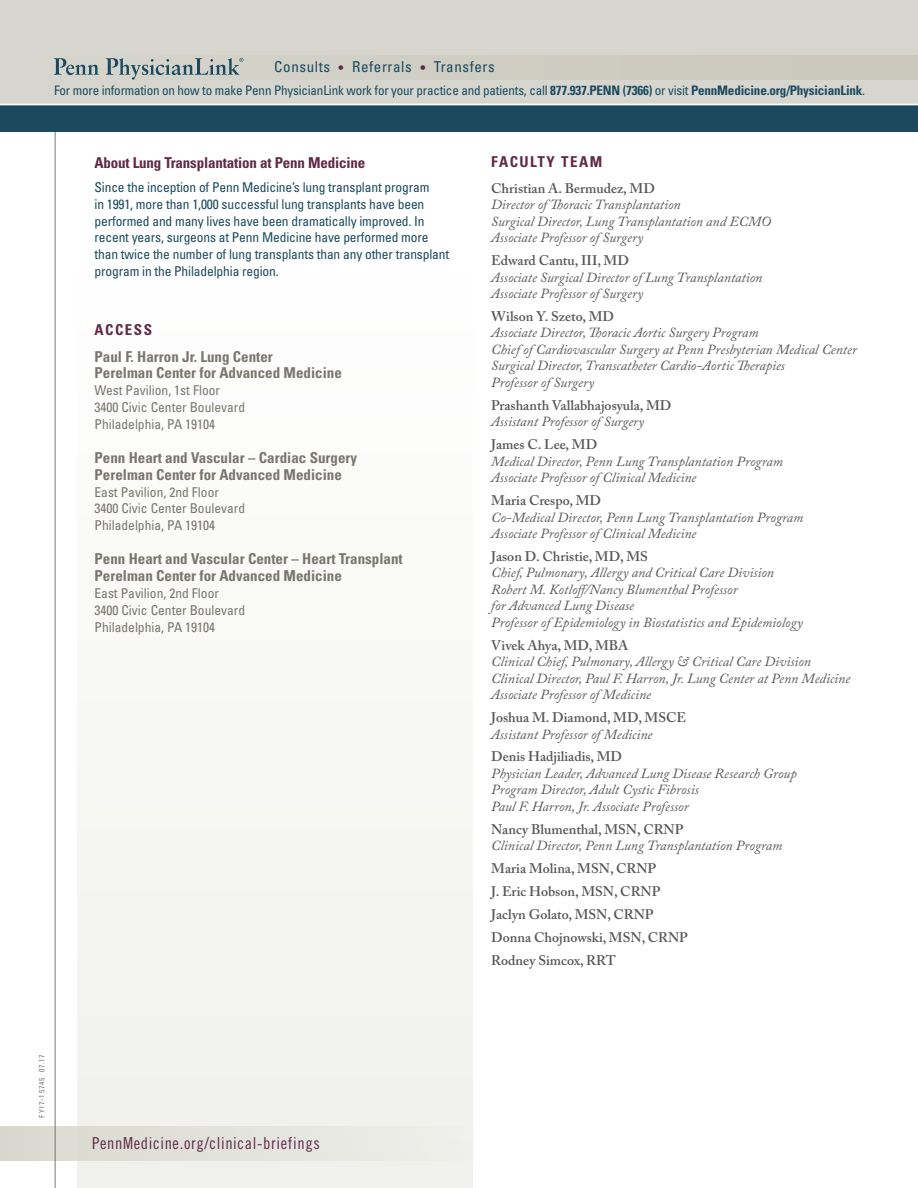
<style>
.page{position:relative;width:918px;height:1188px;background:#fff}
.page>*{position:absolute;margin:0;border:0;box-sizing:border-box;transform-origin:0 0}
.t1{font:16.5px "Trade Gothic Cond Eighteen";letter-spacing:.04em;color:#5f2a47}
.Location{font:700 condensed 15px "Univers";color:#79766e}
.Division_Subhead__1s{font:700 condensed 15px "Univers";letter-spacing:-.01em;color:#5f2a47}
.t2{font:condensed 15px "Univers";letter-spacing:.04em;color:#1b4a5f}
.FACULTY_TEAM{font:700 condensed 15px "Univers";letter-spacing:.1em;color:#5f2a47}
.ACCESS{font:700 condensed 15px "Univers";letter-spacing:.1em;color:#5f2a47}
.Physician_Title{font:italic 13.8px/16.5px "Adobe Caslon Pro";color:#57585a}
.Physician_Name{font:600 13.8px "Adobe Caslon Pro";color:#57585a}
.Faculty_Team-BodyCop{font:condensed 13.5px/16.8px "Univers";letter-spacing:-.01em;color:#1b4a5f}
.Address{font:condensed 13.5px "Univers";color:#79766e}
.t3{font:condensed 13.2px "Univers";letter-spacing:-.015em;color:#1b4a5f}
.Job{font:condensed 7.5px "Univers";letter-spacing:.1em;color:#79766e}
.s1{color:#5f2a47}
.s2{font-weight:700}
</style>
<div class="page">
<div style="left:77px;top:271px;width:395px;height:917px;background:#f7f7f5"></div>
<div style="left:0;top:1126px;width:476px;height:35px;background:linear-gradient(to right,#d7d6cf,#f0f0ec)"></div>
<hr style="left:55px;top:130px;width:1px;height:1058px;background:#79766e">
<div style="left:0;top:0;width:918px;height:124px;background:#d7d6ce"></div>
<div style="left:0;top:104px;width:918px;height:28px;background:#1b4a5f"></div>
<hr style="left:0;top:104px;width:918px;height:1px;background:#fff">
<div style="left:54px;top:56px;width:864px;height:24px;background:#cbc9bd"></div>
<svg style="left:54px;top:58px;width:190px;height:22px"></svg>
<p class="t2" style="left:274px;top:58px;width:222px">Consults <span class="s1">•</span> Referrals <span class="s1">•</span> Transfers</p>
<p class="t3" style="left:54px;top:82px;width:813px">For more information on how to make Penn PhysicianLink work for your practice and patients, call <span class="s2">877.937.PENN (7366)</span> or visit <span class="s2">PennMedicine.org/PhysicianLink</span>.</p>
<p class="Division_Subhead__1s" style="left:94px;top:154px;width:272px">About Lung Transplantation at Penn Medicine</p>
<p class="Faculty_Team-BodyCop" style="left:94px;top:178px;width:356px">Since the inception of Penn Medicine’s lung transplant program<br>in 1991, more than 1,000 successful lung transplants have been performed and many lives have been dramatically improved. In recent years, surgeons at Penn Medicine have performed more than twice the number of lung transplants than any other transplant program in the Philadelphia region.</p>
<p class="ACCESS" style="left:94px;top:321px;width:59px">ACCESS</p>
<p class="Location" style="left:94px;top:347px;width:180px">Paul F. Harron Jr. Lung Center</p>
<p class="Location" style="left:94px;top:364px;width:249px">Perelman Center for Advanced Medicine</p>
<p class="Address" style="left:94px;top:382px;width:127px">West Pavilion, 1st Floor</p>
<p class="Address" style="left:94px;top:399px;width:152px">3400 Civic Center Boulevard</p>
<p class="Address" style="left:94px;top:416px;width:122px">Philadelphia, PA 19104</p>
<p class="Location" style="left:94px;top:448px;width:264px">Penn Heart and Vascular – Cardiac Surgery</p>
<p class="Location" style="left:94px;top:465px;width:249px">Perelman Center for Advanced Medicine</p>
<p class="Address" style="left:94px;top:483px;width:126px">East Pavilion, 2nd Floor</p>
<p class="Address" style="left:94px;top:500px;width:152px">3400 Civic Center Boulevard</p>
<p class="Address" style="left:94px;top:517px;width:122px">Philadelphia, PA 19104</p>
<p class="Location" style="left:94px;top:550px;width:310px">Penn Heart and Vascular Center – Heart Transplant</p>
<p class="Location" style="left:94px;top:566px;width:249px">Perelman Center for Advanced Medicine</p>
<p class="Address" style="left:94px;top:584px;width:126px">East Pavilion, 2nd Floor</p>
<p class="Address" style="left:94px;top:601px;width:152px">3400 Civic Center Boulevard</p>
<p class="Address" style="left:94px;top:618px;width:122px">Philadelphia, PA 19104</p>
<p class="FACULTY_TEAM" style="left:491px;top:153px;width:113px">FACULTY TEAM</p>
<p class="Physician_Name" style="left:491px;top:180px;width:165px">Christian A. Bermudez, MD</p>
<p class="Physician_Title" style="left:491px;top:196px;width:191px">Director of Thoracic Transplantation</p>
<p class="Physician_Title" style="left:491px;top:213px;width:281px">Surgical Director, Lung Transplantation and ECMO</p>
<p class="Physician_Title" style="left:491px;top:229px;width:153px">Associate Professor of Surgery</p>
<p class="Physician_Name" style="left:491px;top:252px;width:139px">Edward Cantu, III, MD</p>
<p class="Physician_Title" style="left:491px;top:269px;width:273px">Associate Surgical Director of Lung Transplantation</p>
<p class="Physician_Title" style="left:491px;top:285px;width:153px">Associate Professor of Surgery</p>
<p class="Physician_Name" style="left:491px;top:308px;width:124px">Wilson Y. Szeto, MD</p>
<p class="Physician_Title" style="left:491px;top:324px;width:269px">Associate Director, Thoracic Aortic Surgery Program</p>
<p class="Physician_Title" style="left:491px;top:341px;width:367px">Chief of Cardiovascular Surgery at Penn Presbyterian Medical Center</p>
<p class="Physician_Title" style="left:491px;top:357px;width:295px">Surgical Director, Transcatheter Cardio-Aortic Therapies</p>
<p class="Physician_Title" style="left:491px;top:374px;width:104px">Professor of Surgery</p>
<p class="Physician_Name" style="left:491px;top:397px;width:182px">Prashanth Vallabhajosyula, MD</p>
<p class="Physician_Title" style="left:491px;top:413px;width:155px">Assistant Professor of Surgery</p>
<p class="Physician_Name" style="left:491px;top:436px;width:108px">James C. Lee, MD</p>
<p class="Physician_Title" style="left:491px;top:453px;width:293px">Medical Director, Penn Lung Transplantation Program</p>
<p class="Physician_Title" style="left:491px;top:469px;width:207px">Associate Professor of Clinical Medicine</p>
<p class="Physician_Name" style="left:491px;top:492px;width:111px">Maria Crespo, MD</p>
<p class="Physician_Title" style="left:491px;top:509px;width:314px">Co-Medical Director, Penn Lung Transplantation Program</p>
<p class="Physician_Title" style="left:491px;top:525px;width:207px">Associate Professor of Clinical Medicine</p>
<p class="Physician_Name" style="left:491px;top:548px;width:158px">Jason D. Christie, MD, MS</p>
<p class="Physician_Title" style="left:491px;top:564px;width:285px">Chief, Pulmonary, Allergy and Critical Care Division</p>
<p class="Physician_Title" style="left:491px;top:581px;width:248px">Robert M. Kotloff/Nancy Blumenthal Professor for Advanced Lung Disease</p>
<p class="Physician_Title" style="left:491px;top:614px;width:313px">Professor of Epidemiology in Biostatistics and Epidemiology</p>
<p class="Physician_Name" style="left:491px;top:637px;width:139px">Vivek Ahya, MD, MBA</p>
<p class="Physician_Title" style="left:491px;top:653px;width:321px">Clinical Chief, Pulmonary, Allergy &amp; Critical Care Division</p>
<p class="Physician_Title" style="left:491px;top:670px;width:361px">Clinical Director, Paul F. Harron, Jr. Lung Center at Penn Medicine</p>
<p class="Physician_Title" style="left:491px;top:686px;width:161px">Associate Professor of Medicine</p>
<p class="Physician_Name" style="left:491px;top:709px;width:196px">Joshua M. Diamond, MD, MSCE</p>
<p class="Physician_Title" style="left:491px;top:726px;width:163px">Assistant Professor of Medicine</p>
<p class="Physician_Name" style="left:491px;top:749px;width:133px">Denis Hadjiliadis, MD</p>
<p class="Physician_Title" style="left:491px;top:765px;width:307px">Physician Leader, Advanced Lung Disease Research Group</p>
<p class="Physician_Title" style="left:491px;top:781px;width:209px">Program Director, Adult Cystic Fibrosis</p>
<p class="Physician_Title" style="left:491px;top:798px;width:199px">Paul F. Harron, Jr. Associate Professor</p>
<p class="Physician_Name" style="left:491px;top:821px;width:194px">Nancy Blumenthal, MSN, CRNP</p>
<p class="Physician_Title" style="left:491px;top:837px;width:293px">Clinical Director, Penn Lung Transplantation Program</p>
<p class="Physician_Name" style="left:491px;top:860px;width:166px">Maria Molina, MSN, CRNP</p>
<p class="Physician_Name" style="left:491px;top:883px;width:171px">J. Eric Hobson, MSN, CRNP</p>
<p class="Physician_Name" style="left:491px;top:906px;width:164px">Jaclyn Golato, MSN, CRNP</p>
<p class="Physician_Name" style="left:491px;top:929px;width:198px">Donna Chojnowski, MSN, CRNP</p>
<p class="Physician_Name" style="left:491px;top:952px;width:126px">Rodney Simcox, RRT</p>
<p class="Job" style="left:37px;top:1118px;width:65px;rotate:-90deg">FY17-15745 07.17</p>
<p class="t1" style="left:92px;top:1133px;width:229px">PennMedicine.org/clinical-briefings</p>
</div>
